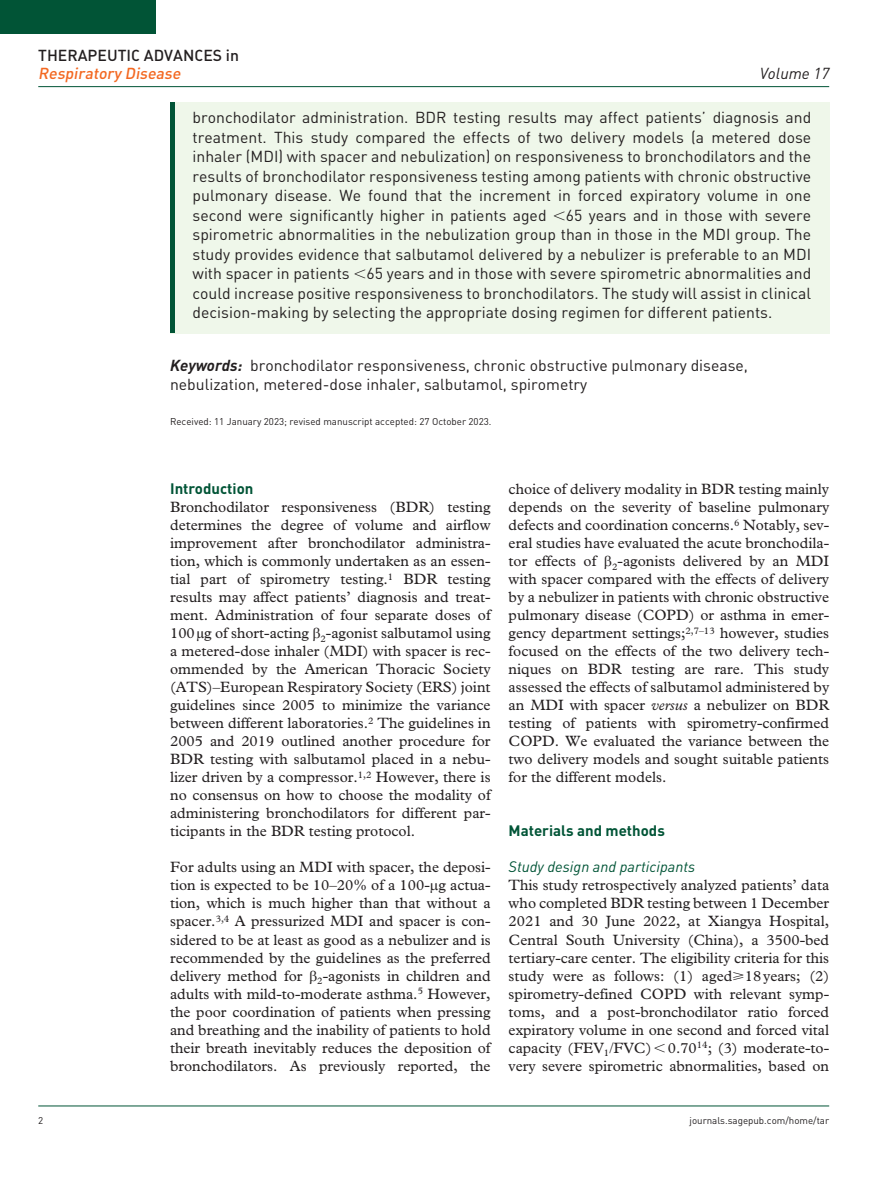
<style>
.page{position:relative;width:893px;height:1191px;background:#fff}
.page>*{position:absolute;margin:0;border:0;box-sizing:border-box;transform-origin:0 0}
.t1{font:15.75px/19.5px "DIN";color:#231f20;text-align:justify}
.t2{font:15.75px "DIN Medium Alternate";color:#231f20}
.t3{font:italic 15.75px "DIN Medium Alternate";color:#f36821}
.t4{font:italic 15.75px "DIN";color:#231f20}
.t5{font:15px/18px "Plantin Std";color:#231f20;text-align:justify}
.t6{font:700 15px "DIN";color:#015436}
.t7{font:italic 15px "DIN";color:#015436}
.t8{font:9.75px "DIN";color:#231f20}
.s1{font-weight:700;font-style:italic}
.s2{font-style:italic}
</style>
<div class="page">
<hr style="left:38px;top:86px;width:791px;height:1px;background:#015436">
<hr style="left:38px;top:1105px;width:791px;height:1px;background:#015436">
<div style="left:0;top:0;width:155px;height:34px;background:#015436"></div>
<div style="left:170px;top:102px;width:659px;height:231px;background:#eff7ea"></div>
<div style="left:170px;top:102px;width:5px;height:231px;background:#015436"></div>
<p class="t2" style="left:38px;top:45px;width:202px">THERAPEUTIC ADVANCES IN</p>
<p class="t3" style="left:38px;top:63px;width:147px">Respiratory Disease</p>
<p class="t1" style="left:193px;top:107px;width:620px">bronchodilator administration. BDR testing results may affect patients’ diagnosis and treatment. This study compared the effects of two delivery models (a metered dose inhaler (MDI) with spacer and nebulization) on responsiveness to bronchodilators and the results of bronchodilator responsiveness testing among patients with chronic obstructive pulmonary disease. We found that the increment in forced expiratory volume in one second were significantly higher in patients aged 65 years and in those with severe spirometric abnormalities in the nebulization group than in those in the MDI group. The study provides evidence that salbutamol delivered by a nebulizer is preferable to an MDI with spacer in patients 65 years and in those with severe spirometric abnormalities and could increase positive responsiveness to bronchodilators. The study will assist in clinical decision-making by selecting the appropriate dosing regimen for different patients.</p>
<p class="t1" style="left:170px;top:355px;width:579px"><span class="s1">Keywords:</span> bronchodilator responsiveness, chronic obstructive pulmonary disease, nebulization, metered-dose inhaler, salbutamol, spirometry</p>
<p class="t8" style="left:170px;top:415px;width:323px">Received: 11 January 2023; revised manuscript accepted: 27 October 2023.</p>
<p class="t4" style="left:760px;top:63px;width:71px">Volume 17</p>
<p class="t6" style="left:170px;top:479px;width:85px">Introduction</p>
<p class="t5" style="left:170px;top:498px;width:322px">Bronchodilator responsiveness (BDR) testing determines the degree of volume and airflow improvement after bronchodilator administra&shy;tion, which is commonly undertaken as an essen&shy;tial part of spirometry testing.<sup>1</sup> BDR testing results may affect patients’ diagnosis and treat&shy;ment. Administration of four separate doses of 100µg of short-acting <sub>2</sub>-agonist salbutamol using a metered-dose inhaler (MDI) with spacer is rec&shy;ommended by the American Thoracic Society (ATS)–European Respiratory Society (ERS) joint guidelines since 2005 to minimize the variance between different laboratories.<sup>2</sup> The guidelines in 2005 and 2019 outlined another procedure for BDR testing with salbutamol placed in a nebu&shy;lizer driven by a compressor.<sup>1,2</sup> However, there is no consensus on how to choose the modality of administering bronchodilators for different par&shy;ticipants in the BDR testing protocol.</p>
<p class="t5" style="left:170px;top:858px;width:322px">For adults using an MDI with spacer, the deposi&shy;tion is expected to be 10–20% of a 100- g actua&shy;tion, which is much higher than that without a spacer.<sup>3,4</sup> A pressurized MDI and spacer is con&shy;sidered to be at least as good as a nebulizer and is recommended by the guidelines as the preferred delivery method for <sub>2</sub>-agonists in children and adults with mild-to-moderate asthma.<sup>5</sup> However, the poor coordination of patients when pressing and breathing and the inability of patients to hold their breath inevitably reduces the deposition of bronchodilators. As previously reported, the</p>
<p class="t5" style="left:509px;top:480px;width:322px">choice of delivery modality in BDR testing mainly depends on the severity of baseline pulmonary defects and coordination concerns.<sup>6</sup> Notably, sev&shy;eral studies have evaluated the acute bronchodila&shy;tor effects of <sub>2</sub>-agonists delivered by an MDI with spacer compared with the effects of delivery by a nebulizer in patients with chronic obstructive pulmonary disease (COPD) or asthma in emer&shy;gency department settings;<sup>2,7–13</sup> however, studies focused on the effects of the two delivery tech&shy;niques on BDR testing are rare. This study assessed the effects of salbutamol administered by an MDI with spacer <span class="s2">versus</span> a nebulizer on BDR testing of patients with spirometry-confirmed COPD. We evaluated the variance between the two delivery models and sought suitable patients for the different models.</p>
<p class="t6" style="left:509px;top:821px;width:158px">Materials and methods</p>
<p class="t7" style="left:509px;top:857px;width:188px">Study design and participants</p>
<p class="t5" style="left:509px;top:876px;width:322px">This study retrospectively analyzed patients’ data who completed BDR testing between 1 December 2021 and 30 June 2022, at Xiangya Hospital, Central South University (China), a 3500-bed tertiary-care center. The eligibility criteria for this study were as follows: (1) aged⩾18years; (2) spirometry-defined COPD with relevant symp&shy;toms, and a post-bronchodilator ratio forced expiratory volume in one second and forced vital capacity (FEV<sub>1</sub>/FVC) 0.70<sup>14</sup>; (3) moderate-to&shy;very severe spirometric abnormalities, based on</p>
<p class="t8" style="left:38px;top:1114px;width:7px">2</p>
<p class="t8" style="left:689px;top:1114px;width:141px">journals.sagepub.com/home/tar</p>
</div>
